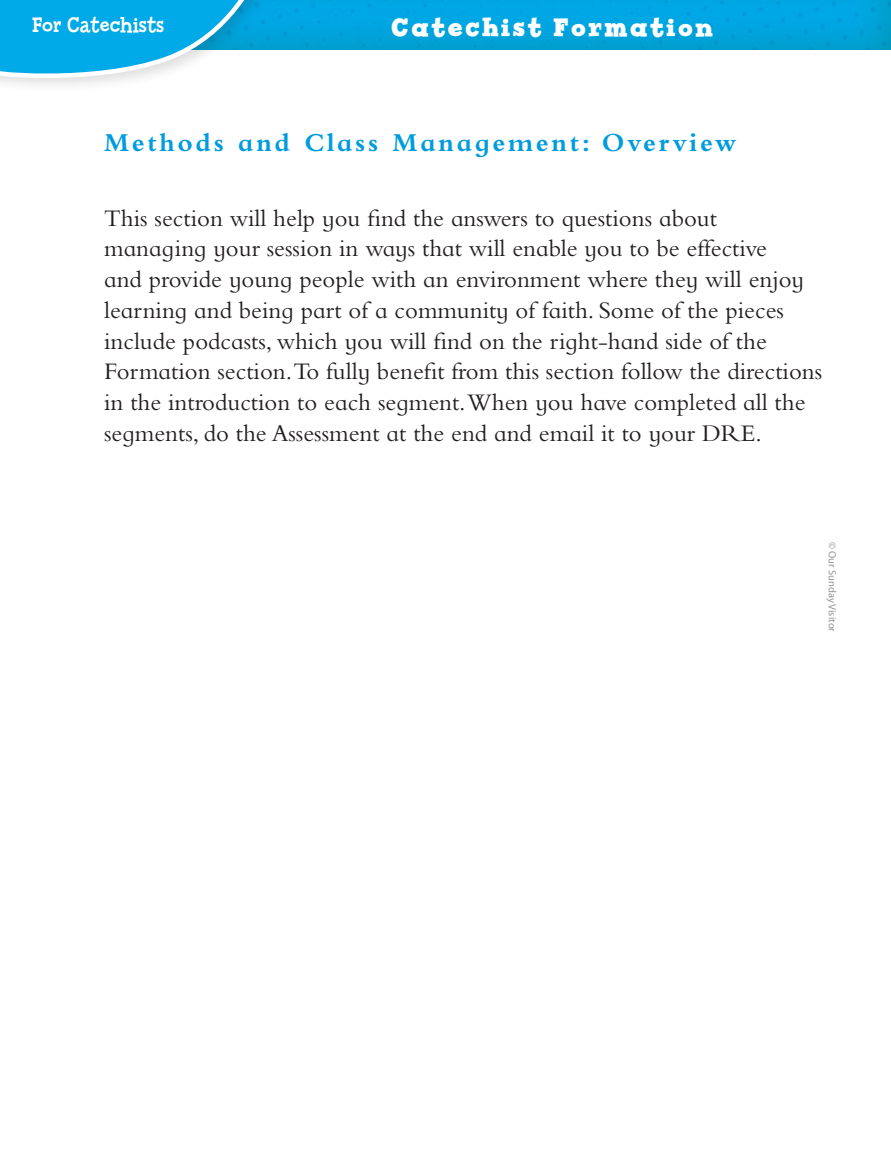
<style>
.page{position:relative;width:891px;height:1175px;background:#fff}
.page>*{position:absolute;margin:0;border:0;box-sizing:border-box;transform-origin:0 0}
.Head_Invite_Discover{font:700 27px "Bembo Infant MT Std";letter-spacing:.1em;color:#009cdd}
.Head_Invite_Discover-2{font:700 27px "Billy Serif";letter-spacing:.1em;color:#fff}
.Body_Text{font:24.75px/30.8px "Bembo Infant MT Std";color:#231f20}
.Body_Text-2{font:22.5px "Billy Serif";color:#fff}
.zzCopyright{font:10.5px "Myriad Pro";color:#939598}
</style>
<div class="page">
<div style="left:0;top:0;width:891px;height:50px;background:#f7931d;opacity:.3"></div>
<div style="left:0;top:0;width:278px;height:93px;background:#231f20;opacity:.15"></div>
<svg style="left:0;top:0;width:264px;height:84px"></svg>
<p class="Body_Text-2" style="left:32px;top:12px;width:134px">For Catechists</p>
<p class="Head_Invite_Discover-2" style="left:391px;top:12px;width:323px">Catechist Formation</p>
<p class="Head_Invite_Discover" style="left:104px;top:128px;width:634px">Methods and Class Management: Overview</p>
<p class="Body_Text" style="left:104px;top:202px;width:720px">This section will help you find the answers to questions about managing your session in ways that will enable you to be effective<br>and provide young people with an environment where they will enjoy learning and being part of a community of faith. Some of the pieces include podcasts, which you will find on the right-hand side of the Formation section.To fully benefit from this section follow the directions in the introduction to each segment.When you have completed all the segments, do the Assessment at the end and email it to your DRE.</p>
<p class="zzCopyright" style="left:839px;top:542px;width:91px;rotate:90deg">© Our Sunday Visitor</p>
</div>
